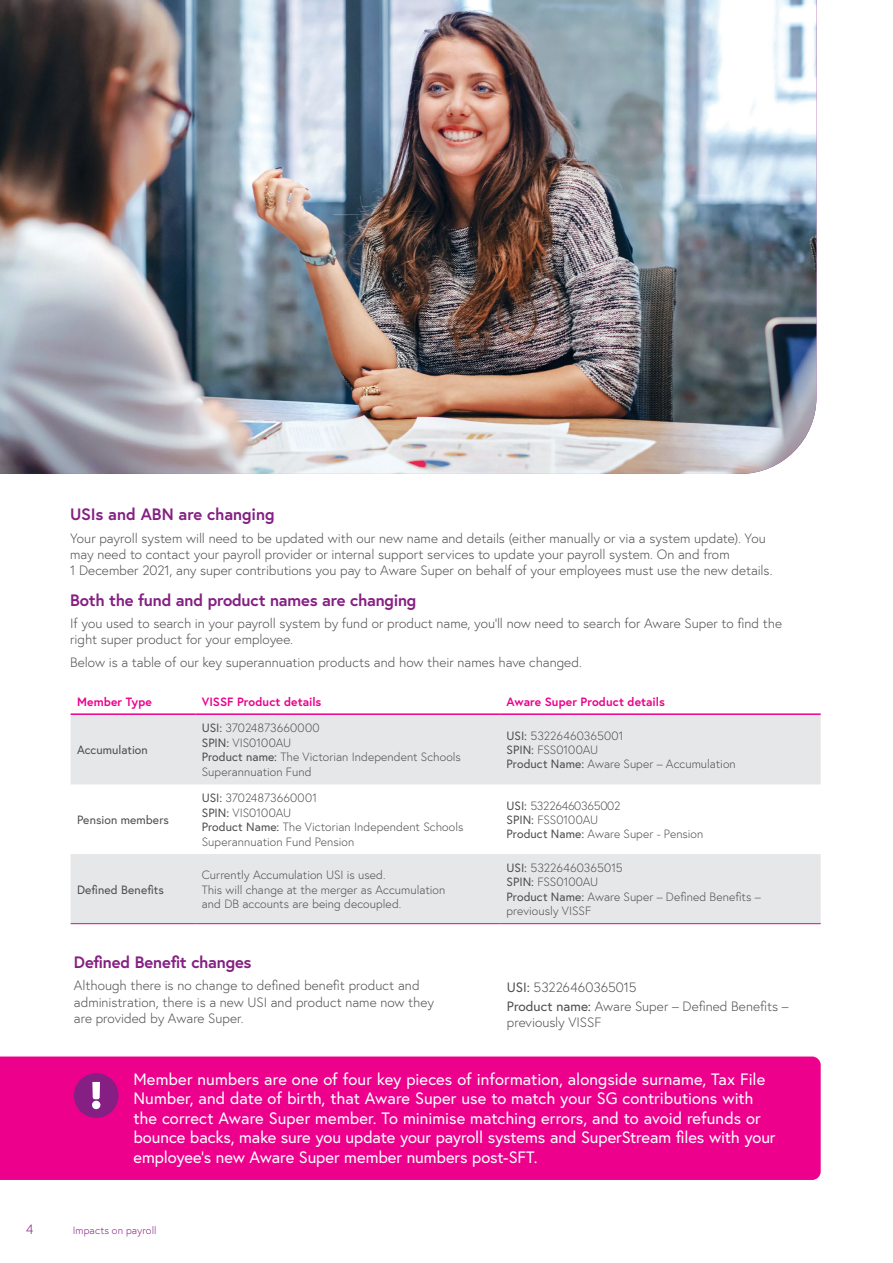
<style>
.page{position:relative;width:893px;height:1263px;background:#fff}
.page>*{position:absolute;margin:0;border:0;box-sizing:border-box;transform-origin:0 0}
.t1{font:16.5px/19.5px "Europa";color:#fff}
.t2{font:700 16.5px "Europa";letter-spacing:-.01em;color:#851f83}
.t3{font:300 13.5px/16.2px "Europa";color:#4d4d4f}
.t4{font:300 13.5px "Europa";color:#851f83}
.t5{font:300 12px/14.4px "Europa";letter-spacing:.005em;color:#4d4d4f}
.t6{font:700 12px "Europa";letter-spacing:.005em;color:#ec008c}
.t7{font:12px "Europa";letter-spacing:.01em;color:#4d4d4f}
.t8{font:300 10.5px "Europa";letter-spacing:.01em;color:#851f83}
.s1{font-weight:400}
</style>
<div class="page">
<svg style="left:71px;top:715px;width:750px;height:208px;fill:#e6e7e8"></svg>
<hr style="left:71px;top:713px;width:124px;height:2px;background:#ec008c">
<hr style="left:195px;top:713px;width:305px;height:2px;background:#ec008c">
<hr style="left:500px;top:713px;width:321px;height:2px;background:#ec008c">
<hr style="left:71px;top:923px;width:124px;height:1px;background:#ec008c">
<hr style="left:195px;top:923px;width:305px;height:1px;background:#ec008c">
<hr style="left:500px;top:923px;width:321px;height:1px;background:#ec008c">
<div style="left:0;top:1056px;width:821px;height:124px;background:#ec008c"></div>
<div style="left:74px;top:1073px;width:45px;height:45px;background:#851f83;border-radius:50%"></div>
<svg style="left:92px;top:1082px;width:8px;height:27px"></svg>
<img style="left:0;top:0;width:816px;height:474px">
<p class="t2" style="left:70px;top:503px;width:206px">USIs and ABN are changing</p>
<p class="t3" style="left:70px;top:530px;width:704px">Your payroll system will need to be updated with our new name and details (either manually or via a system update). You may need to contact your payroll provider or internal support services to update your payroll system. On and from<br>1 December 2021, any super contributions you pay to Aware Super on behalf of your employees must use the new details.</p>
<p class="t2" style="left:70px;top:588px;width:348px">Both the fund and product names are changing</p>
<p class="t3" style="left:70px;top:615px;width:713px">If you used to search in your payroll system by fund or product name, you’ll now need to search for Aware Super to find the right super product for your employee.</p>
<p class="t3" style="left:70px;top:654px;width:513px">Below is a table of our key superannuation products and how their names have changed.</p>
<p class="t6" style="left:77px;top:693px;width:76px">Member Type</p>
<p class="t6" style="left:202px;top:693px;width:121px">VISSF Product details</p>
<p class="t6" style="left:506px;top:693px;width:160px">Aware Super Product details</p>
<p class="t7" style="left:77px;top:742px;width:72px">Accumulation</p>
<p class="t5" style="left:202px;top:721px;width:261px"><span class="s1">USI:</span> 37024873660000<br><span class="s1">SPIN:</span> VIS0100AU<br><span class="s1">Product name:</span> The Victorian Independent Schools<br>Superannuation Fund</p>
<p class="t5" style="left:507px;top:728px;width:231px"><span class="s1">USI:</span> 53226460365001<br><span class="s1">SPIN:</span> FSS0100AU<br><span class="s1">Product Name:</span> Aware Super – Accumulation</p>
<p class="t7" style="left:77px;top:812px;width:93px">Pension members</p>
<p class="t5" style="left:202px;top:791px;width:263px"><span class="s1">USI:</span> 37024873660001<br><span class="s1">SPIN:</span> VIS0100AU<br><span class="s1">Product Name:</span> The Victorian Independent Schools<br>Superannuation Fund Pension</p>
<p class="t5" style="left:507px;top:798px;width:198px"><span class="s1">USI:</span> 53226460365002<br><span class="s1">SPIN:</span> FSS0100AU<br><span class="s1">Product Name:</span> Aware Super - Pension</p>
<p class="t5" style="left:202px;top:868px;width:245px">Currently Accumulation USI is used.<br>This will change at the merger as Accumulation and DB accounts are being decoupled.</p>
<p class="t5" style="left:507px;top:860px;width:256px"><span class="s1">USI:</span> 53226460365015<br><span class="s1">SPIN:</span> FSS0100AU<br><span class="s1">Product Name:</span> Aware Super – Defined Benefits – previously VISSF</p>
<p class="t2" style="left:74px;top:951px;width:179px">Defined Benefit changes</p>
<p class="t3" style="left:74px;top:977px;width:362px">Although there is no change to defined benefit product and administration, there is a new USI and product name now they are provided by Aware Super.</p>
<p class="t7" style="left:77px;top:882px;width:88px">Defined Benefits</p>
<p class="t3" style="left:507px;top:978px;width:283px;line-height:18.3px"><span class="s1">USI:</span> 53226460365015<br><span class="s1">Product name:</span> Aware Super – Defined Benefits –</p>
<p class="t3" style="left:507px;top:1014px;width:96px">previously VISSF</p>
<p class="t1" style="left:133px;top:1069px;width:644px">Member numbers are one of four key pieces of information, alongside surname, Tax File Number, and date of birth, that Aware Super use to match your SG contributions with the correct Aware Super member. To minimise matching errors, and to avoid refunds or bounce backs, make sure you update your payroll systems and SuperStream files with your employee’s new Aware Super member numbers post-SFT.</p>
<p class="t4" style="left:26px;top:1220px;width:9px">4</p>
<p class="t8" style="left:73px;top:1223px;width:85px">Impacts on payroll</p>
</div>
